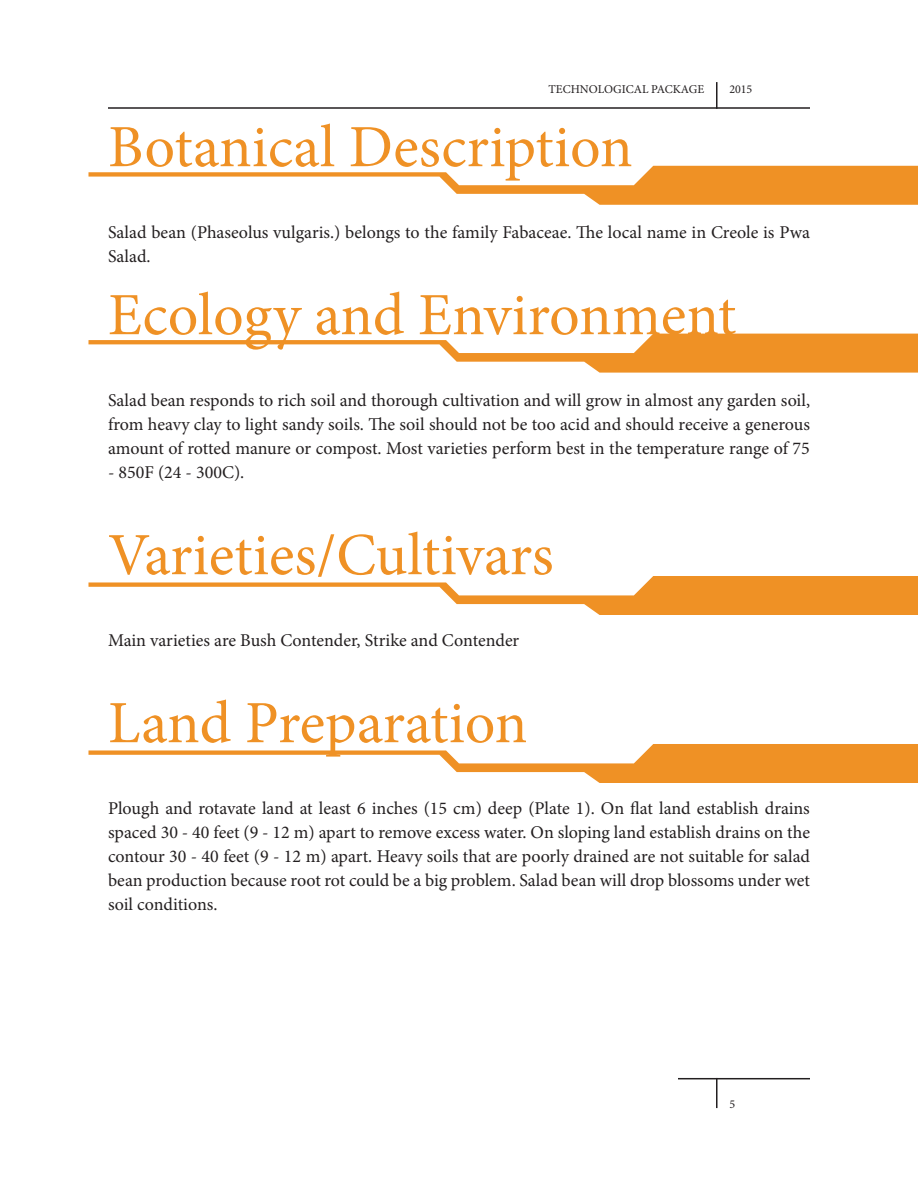
<style>
.page{position:relative;width:918px;height:1188px;background:#fff}
.page>*{position:absolute;margin:0;border:0;box-sizing:border-box;transform-origin:0 0}
.Heading{font:60px "Minion Pro";color:#ef9125}
.Paragraph_Style_1{font:60px "Minion Pro";letter-spacing:-.005em;color:#ef9125}
.Paragraph_Style_1-2{font:18px/24px "Minion Pro";color:#231f20;text-align:justify}
.t1{font:12px "Minion Pro";color:#231f20}
</style>
<div class="page">
<hr style="left:678px;top:1078px;width:132px;height:1px;background:#231f20">
<hr style="left:716px;top:1078px;width:2px;height:30px;background:#231f20">
<hr style="left:108px;top:107px;width:702px;height:2px;background:#231f20">
<hr style="left:716px;top:82px;width:2px;height:27px;background:#231f20">
<svg style="left:88px;top:166px;width:830px;height:39px"></svg>
<svg style="left:88px;top:334px;width:830px;height:39px"></svg>
<svg style="left:88px;top:576px;width:830px;height:39px"></svg>
<svg style="left:88px;top:744px;width:830px;height:39px"></svg>
<p class="t1" style="left:549px;top:81px;width:157px">TECHNOLOGICAL PACKAGE</p>
<p class="t1" style="left:729px;top:81px;width:25px">2015</p>
<p class="Heading" style="left:108px;top:107px;width:526px">Botanical Description</p>
<p class="Paragraph_Style_1-2" style="left:108px;top:221px;width:704px">Salad bean (Phaseolus vulgaris.) belongs to the family Fabaceae. The local name in Creole is Pwa<br>Salad.</p>
<p class="Heading" style="left:108px;top:275px;width:630px">Ecology and Environment</p>
<p class="Paragraph_Style_1-2" style="left:108px;top:389px;width:704px">Salad bean responds to rich soil and thorough cultivation and will grow in almost any garden soil, from heavy clay to light sandy soils. The soil should not be too acid and should receive a generous amount of rotted manure or compost. Most varieties perform best in the temperature range of 75</p>
<p class="Paragraph_Style_1-2" style="left:108px;top:461px;width:138px">- 850F (24 - 300C).</p>
<p class="Heading" style="left:108px;top:515px;width:447px">Varieties/Cultivars</p>
<p class="Paragraph_Style_1-2" style="left:108px;top:629px;width:413px">Main varieties are Bush Contender, Strike and Contender</p>
<p class="Paragraph_Style_1" style="left:108px;top:683px;width:421px">Land Preparation</p>
<p class="Paragraph_Style_1-2" style="left:108px;top:797px;width:704px">Plough and rotavate land at least 6 inches (15 cm) deep (Plate 1). On flat land establish drains spaced 30 - 40 feet (9 - 12 m) apart to remove excess water. On sloping land establish drains on the contour 30 - 40 feet (9 - 12 m) apart. Heavy soils that are poorly drained are not suitable for salad bean production because root rot could be a big problem. Salad bean will drop blossoms under wet soil conditions.</p>
<p class="t1" style="left:729px;top:1096px;width:7px">5</p>
</div>
